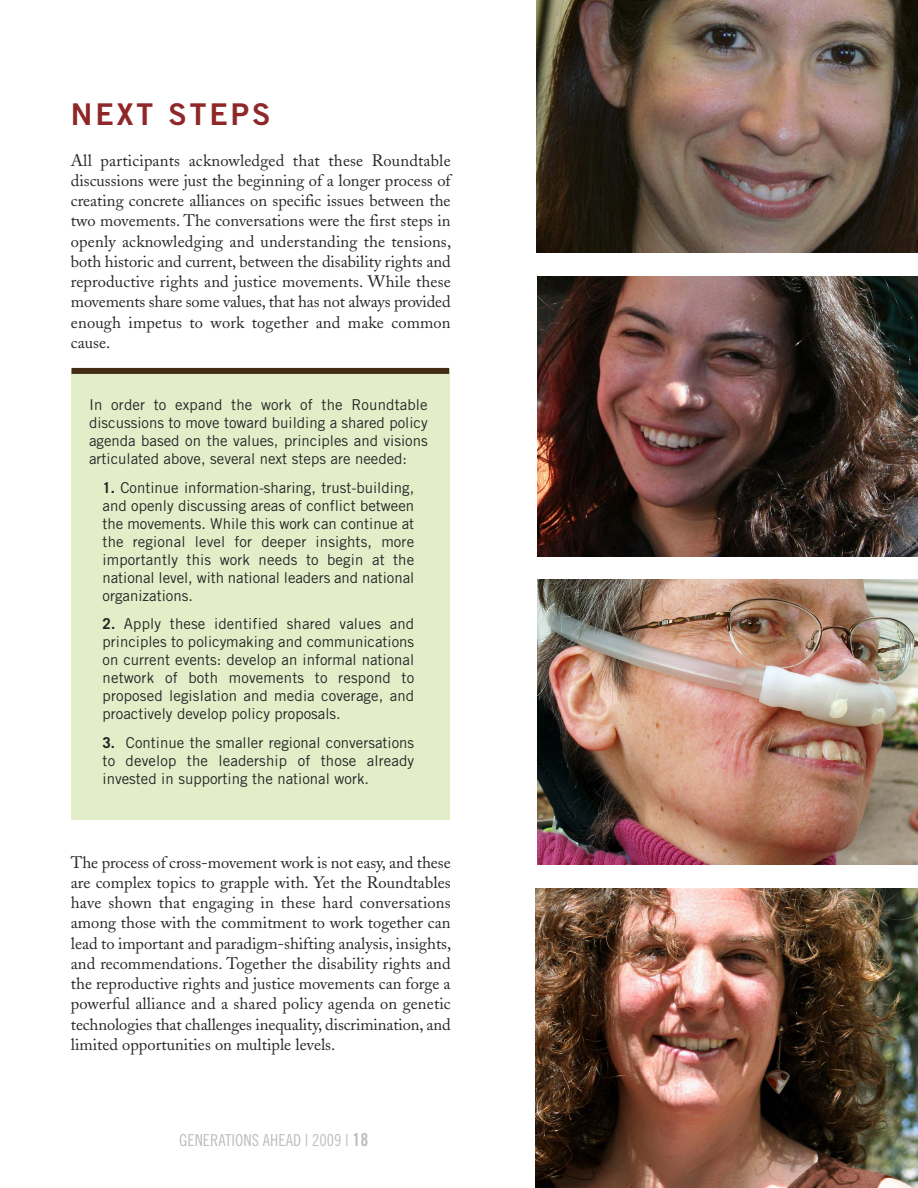
<style>
.page{position:relative;width:918px;height:1188px;background:#fff}
.page>*{position:absolute;margin:0;border:0;box-sizing:border-box;transform-origin:0 0}
.t1{font:30px "Trade Gothic Bold Two";letter-spacing:.1em;color:#8f2729}
.t2{font:16.5px/20.2px "Adobe Caslon";color:#272627;text-align:justify}
.t3{font:16.5px "Trade Gothic Cond Eighteen";color:#bebebe}
.t4{font:15px/18px "Trade Gothic";color:#272627;text-align:justify}
.s1{font-weight:700}
.s2{font-family:"Trade Gothic Bold Cond Twenty";font-size:18px}
</style>
<div class="page">
<div style="left:71px;top:369px;width:379px;height:451px;background:#e3eec9"></div>
<div style="left:71px;top:368px;width:378px;height:6px;background:#422b15"></div>
<img style="left:537px;top:276px;width:381px;height:280px">
<img style="left:537px;top:579px;width:380px;height:285px">
<img style="left:536px;top:889px;width:382px;height:299px">
<hr style="left:536px;top:0;width:381px;height:1px;background:#d2ccc7">
<img style="left:536px;top:1px;width:381px;height:252px">
<h1 class="t1" style="left:71px;top:103px;width:201px">NEXT STEPS</h1>
<p class="t2" style="left:71px;top:152px;width:382px">All participants acknowledged that these Roundtable discussions were just the beginning of a longer process of creating concrete alliances on specific issues between the two movements. The conversations were the first steps in openly acknowledging and understanding the tensions, both historic and current, between the disability rights and reproductive rights and justice movements. While these movements share some values, that has not always provided enough impetus to work together and make common cause.</p>
<p class="t4" style="left:89px;top:397px;width:340px">In order to expand the work of the Roundtable discussions to move toward building a shared policy agenda based on the values, principles and visions articulated above, several next steps are needed:</p>
<p class="t4" style="left:103px;top:480px;width:313px"><span class="s1">1.</span> Continue information-sharing, trust-building, and openly discussing areas of conflict between the movements. While this work can continue at the regional level for deeper insights, more importantly this work needs to begin at the national level, with national leaders and national organizations.</p>
<p class="t4" style="left:103px;top:616px;width:313px"><span class="s1">2.</span> Apply these identified shared values and principles to policymaking and communications on current events: develop an informal national network of both movements to respond to proposed legislation and media coverage, and proactively develop policy proposals.</p>
<p class="t4" style="left:103px;top:735px;width:313px"><span class="s1">3.</span> Continue the smaller regional conversations to develop the leadership of those already invested in supporting the national work.</p>
<p class="t2" style="left:71px;top:854px;width:382px">The process of cross-movement work is not easy, and these are complex topics to grapple with. Yet the Roundtables have shown that engaging in these hard conversations among those with the commitment to work together can lead to important and paradigm-shifting analysis, insights, and recommendations. Together the disability rights and the reproductive rights and justice movements can forge a powerful alliance and a shared policy agenda on genetic technologies that challenges inequality, discrimination, and limited opportunities on multiple levels.</p>
<p class="t3" style="left:179px;top:1134px;width:191px">GENERATIONS AHEAD | 2009 | <span class="s2">18</span></p>
</div>
